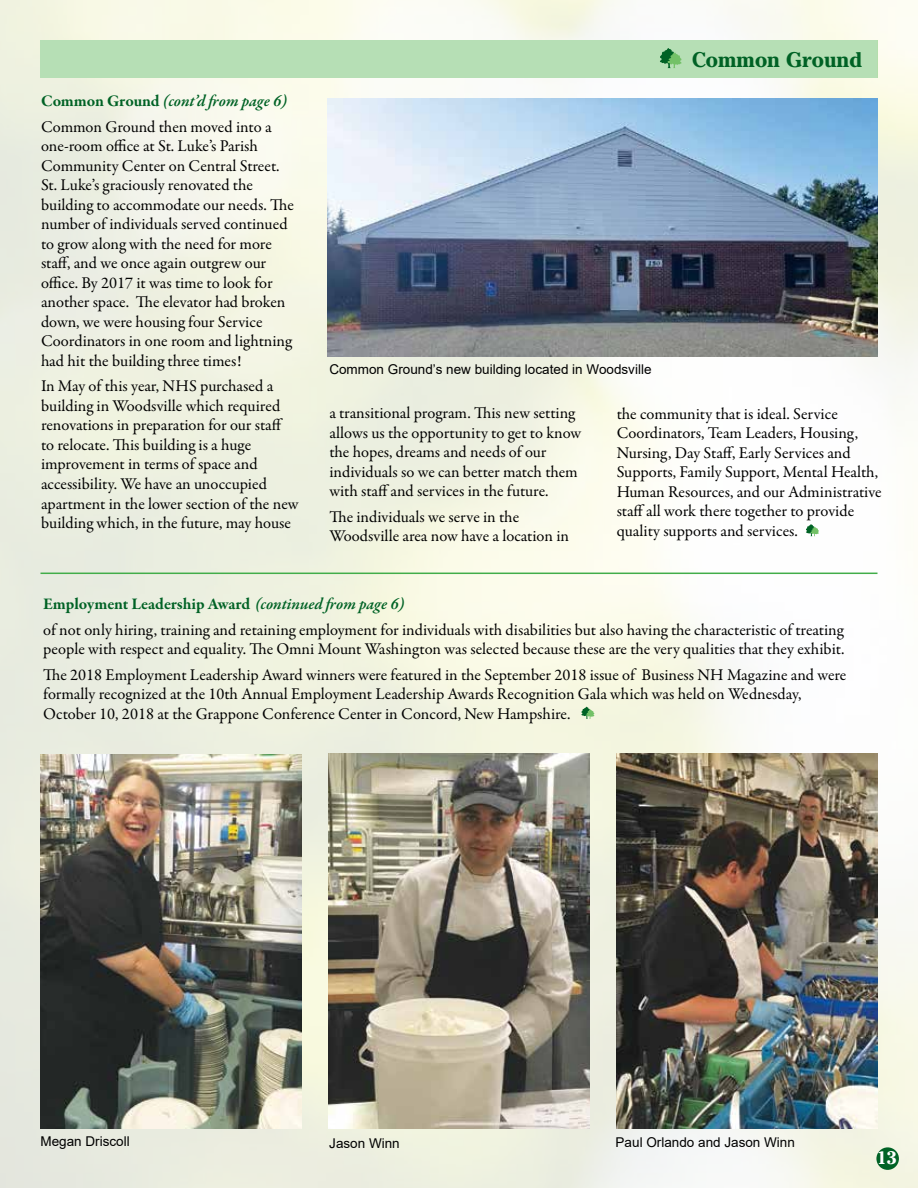
<style>
.page{position:relative;width:918px;height:1188px;background:#fff}
.page>*{position:absolute;margin:0;border:0;box-sizing:border-box;transform-origin:0 0}
.t1{font:700 21px "Cheltenham";color:#006225}
.t2{font:700 18px "Cheltenham";color:#fff}
.t3{font:16.5px/19.5px "Garamond Premr Pro";color:#000}
.t4{font:13.5px "Arial";color:#000}
.s1{font-weight:700;color:#006225}
.s2{font-weight:600;font-style:italic;color:#006225}
</style>
<div class="page">
<img style="left:0;top:0;width:918px;height:1188px">
<div style="left:876px;top:1147px;width:23px;height:23px;background:#006225;border-radius:50%"></div>
<img style="left:617px;top:754px;width:261px;height:375px">
<img style="left:40px;top:754px;width:261px;height:375px">
<img style="left:328px;top:98px;width:550px;height:258px">
<div style="left:40px;top:40px;width:838px;height:38px;background:#b6dfb5"></div>
<svg style="left:660px;top:48px;width:22px;height:20px"></svg>
<hr style="left:40px;top:573px;width:838px;height:1px;background:#41ad49">
<img style="left:329px;top:754px;width:261px;height:375px">
<svg style="left:806px;top:524px;width:13px;height:12px"></svg>
<svg style="left:581px;top:707px;width:13px;height:12px"></svg>
<p class="t3" style="left:41px;top:89px;width:248px;line-height:25.5px"><span class="s1">Common Ground</span> <span class="s2">(cont’d from page 6)<br></span>Common Ground then moved into a</p>
<p class="t3" style="left:41px;top:137px;width:254px">one-room office at St. Luke’s Parish Community Center on Central Street.<br>St. Luke’s graciously renovated the building to accommodate our needs. The number of individuals served continued to grow along with the need for more staff, and we once again outgrew our office. By 2017 it was time to look for another space. The elevator had broken down, we were housing four Service Coordinators in one room and lightning had hit the building three times!</p>
<p class="t3" style="left:41px;top:377px;width:259px">In May of this year, NHS purchased a building in Woodsville which required renovations in preparation for our staff to relocate. This building is a huge improvement in terms of space and accessibility. We have an unoccupied apartment in the lower section of the new building which, in the future, may house</p>
<p class="t1" style="left:692px;top:47px;width:172px">Common Ground</p>
<p class="t4" style="left:329px;top:360px;width:324px">Common Ground’s new building located in Woodsville</p>
<p class="t3" style="left:329px;top:404px;width:253px">a transitional program. This new setting allows us the opportunity to get to know the hopes, dreams and needs of our individuals so we can better match them with staff and services in the future.</p>
<p class="t3" style="left:329px;top:507px;width:241px">The individuals we serve in the<br>Woodsville area now have a location in</p>
<p class="t3" style="left:617px;top:404px;width:267px">the community that is ideal. Service Coordinators, Team Leaders, Housing, Nursing, Day Staff, Early Services and Supports, Family Support, Mental Health, Human Resources, and our Administrative staff all work there together to provide quality supports and services.</p>
<p class="t3" style="left:43px;top:592px;width:802px;line-height:25.5px"><span class="s1">Employment Leadership Award</span> <span class="s2">(continued from page 6)<br></span>of not only hiring, training and retaining employment for individuals with disabilities but also having the characteristic of treating</p>
<p class="t3" style="left:43px;top:637px;width:805px;line-height:25.5px">people with respect and equality. The Omni Mount Washington was selected because these are the very qualities that they exhibit.<br>The 2018 Employment Leadership Award winners were featured in the September 2018 issue of Business NH Magazine and were</p>
<p class="t3" style="left:43px;top:685px;width:760px">formally recognized at the 10th Annual Employment Leadership Awards Recognition Gala which was held on Wednesday,<br>October 10, 2018 at the Grappone Conference Center in Concord, New Hampshire.</p>
<p class="t4" style="left:41px;top:1132px;width:91px">Megan Driscoll</p>
<p class="t4" style="left:616px;top:1132px;width:181px">Paul Orlando and Jason Winn</p>
<p class="t4" style="left:329px;top:1134px;width:72px">Jason Winn</p>
<p class="t2" style="left:876px;top:1147px;width:22px">13</p>
</div>
